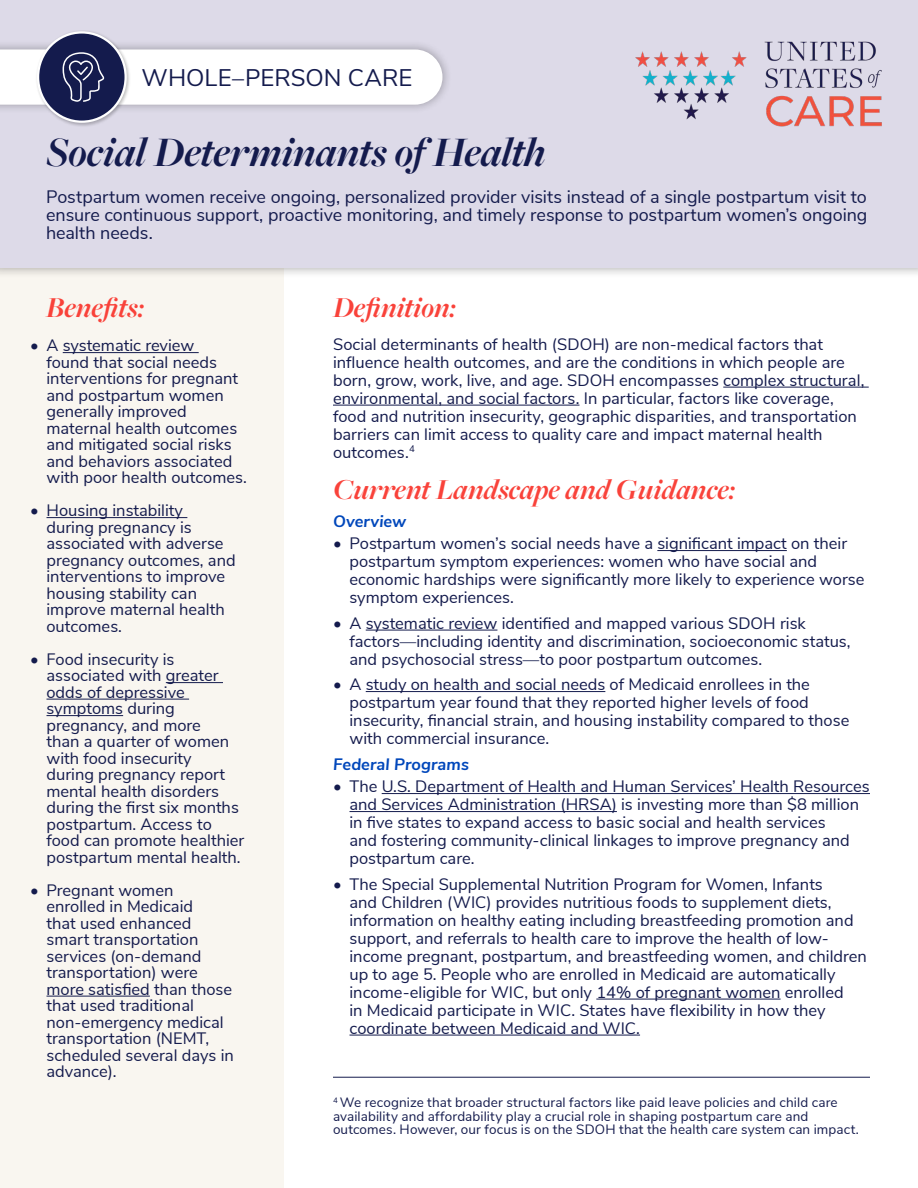
<style>
.page{position:relative;width:918px;height:1188px;background:#fff}
.page>*{position:absolute;margin:0;border:0;box-sizing:border-box;transform-origin:0 0}
.t1{font:italic 700 43.5px "Freight Big Pro";letter-spacing:-.005em;color:#141b4d}
.t2{font:italic 700 30px "Freight Big Pro";color:#f9423a}
.t3{font:24px "Nunito Sans";color:#141b4d}
.t4{font:18px/18px "Nunito Sans";letter-spacing:-.005em;color:#141b4d;text-align:justify}
.t5{font:16.5px/16.5px "Nunito Sans";color:#141b4d}
.t6{font:italic 700 16.5px "Nunito Sans";letter-spacing:.005em;color:#0047bb}
.t7{font:13.5px/13.5px "Nunito Sans";letter-spacing:.01em;color:#141b4d}
</style>
<div class="page">
<div style="left:0;top:255px;width:283px;height:933px;background:#f9f6f0"></div>
<hr style="left:723px;top:387px;width:146px;height:1px;background:#141b4d">
<hr style="left:333px;top:405px;width:246px;height:1px;background:#141b4d">
<hr style="left:657px;top:550px;width:130px;height:1px;background:#141b4d">
<hr style="left:366px;top:630px;width:131px;height:1px;background:#141b4d">
<hr style="left:366px;top:691px;width:239px;height:1px;background:#141b4d">
<hr style="left:382px;top:793px;width:488px;height:1px;background:#141b4d">
<hr style="left:350px;top:811px;width:267px;height:1px;background:#141b4d">
<hr style="left:596px;top:999px;width:185px;height:1px;background:#141b4d">
<hr style="left:350px;top:1035px;width:290px;height:1px;background:#141b4d">
<div style="left:0;top:0;width:918px;height:279px;background:#000;opacity:.37"></div>
<div style="left:0;top:0;width:918px;height:268px;background:#dddae8"></div>
<hr style="left:63px;top:352px;width:136px;height:1px;background:#141b4d">
<hr style="left:46px;top:517px;width:141px;height:1px;background:#141b4d">
<hr style="left:166px;top:682px;width:57px;height:1px;background:#141b4d">
<hr style="left:46px;top:699px;width:143px;height:1px;background:#141b4d">
<hr style="left:46px;top:715px;width:77px;height:1px;background:#141b4d">
<hr style="left:46px;top:996px;width:104px;height:1px;background:#141b4d">
<img style="left:635px;top:41px;width:247px;height:86px">
<div style="left:0;top:40px;width:452px;height:75px;background:#000;opacity:.3"></div>
<div style="left:35px;top:30px;width:96px;height:97px;background:#000;opacity:.24"></div>
<svg style="left:38px;top:32px;width:88px;height:90px;background:#333965"></svg>
<hr style="left:333px;top:1077px;width:537px;height:1px;background:#141b4d">
<svg style="left:0;top:49px;width:443px;height:56px;background:#d6d7e0"></svg>
<h3 class="t3" style="left:142px;top:61px;width:272px">WHOLE–PERSON CARE</h3>
<h1 class="t1" style="left:46px;top:124px;width:501px">Social Determinants of Health</h1>
<p class="t4" style="left:46px;top:187px;width:823px">Postpartum women receive ongoing, personalized provider visits instead of a single postpartum visit to ensure continuous support, proactive monitoring, and timely response to postpartum women’s ongoing health needs.</p>
<h2 class="t2" style="left:46px;top:288px;width:100px">Benefits:</h2>
<p class="t5" style="left:46px;top:336px;width:202px;text-indent:-16px">• A systematic review<br>found that social needs interventions for pregnant and postpartum women generally improved maternal health outcomes and mitigated social risks and behaviors associated with poor health outcomes.</p>
<p class="t5" style="left:46px;top:501px;width:191px;text-indent:-16px">• Housing instability<br>during pregnancy is associated with adverse pregnancy outcomes, and interventions to improve housing stability can improve maternal health outcomes.</p>
<p class="t5" style="left:46px;top:650px;width:199px;text-indent:-16px">• Food insecurity is associated with greater odds of depressive symptoms during pregnancy, and more<br>than a quarter of women with food insecurity<br>during pregnancy report mental health disorders during the first six months postpartum. Access to food can promote healthier postpartum mental health.</p>
<p class="t5" style="left:46px;top:881px;width:189px;text-indent:-16px">• Pregnant women enrolled in Medicaid<br>that used enhanced smart transportation services (on-demand transportation) were more satisfied than those that used traditional non-emergency medical transportation (NEMT, scheduled several days in advance).</p>
<h2 class="t2" style="left:333px;top:288px;width:124px">Definition:</h2>
<p class="t5" style="left:333px;top:334px;width:533px;line-height:18px">Social determinants of health (SDOH) are non-medical factors that influence health outcomes, and are the conditions in which people are born, grow, work, live, and age. SDOH encompasses complex structural, environmental, and social factors. In particular, factors like coverage, food and nutrition insecurity, geographic disparities, and transportation barriers can limit access to quality care and impact maternal health outcomes.<sup>4</sup></p>
<h2 class="t2" style="left:333px;top:470px;width:404px">Current Landscape and Guidance:</h2>
<p class="t6" style="left:333px;top:509px;width:75px">Overview</p>
<p class="t5" style="left:350px;top:534px;width:516px;line-height:18px;text-indent:-16px">• Postpartum women’s social needs have a significant impact on their postpartum symptom experiences: women who have social and economic hardships were significantly more likely to experience worse symptom experiences.</p>
<p class="t5" style="left:350px;top:613px;width:503px;line-height:18px;text-indent:-16px">• A systematic review identified and mapped various SDOH risk factors—including identity and discrimination, socioeconomic status, and psychosocial stress—to poor postpartum outcomes.</p>
<p class="t5" style="left:350px;top:675px;width:501px;line-height:18px;text-indent:-16px">• A study on health and social needs of Medicaid enrollees in the postpartum year found that they reported higher levels of food insecurity, financial strain, and housing instability compared to those with commercial insurance.</p>
<p class="t6" style="left:333px;top:752px;width:138px">Federal Programs</p>
<p class="t5" style="left:350px;top:777px;width:522px;line-height:18px;text-indent:-16px">• The U.S. Department of Health and Human Services’ Health Resources and Services Administration (HRSA) is investing more than $8 million in five states to expand access to basic social and health services<br>and fostering community-clinical linkages to improve pregnancy and postpartum care.</p>
<p class="t5" style="left:350px;top:874px;width:519px;line-height:18px;text-indent:-16px">• The Special Supplemental Nutrition Program for Women, Infants<br>and Children (WIC) provides nutritious foods to supplement diets, information on healthy eating including breastfeeding promotion and support, and referrals to health care to improve the health of low&shy;income pregnant, postpartum, and breastfeeding women, and children up to age 5. People who are enrolled in Medicaid are automatically income-eligible for WIC, but only 14% of pregnant women enrolled<br>in Medicaid participate in WIC. States have flexibility in how they coordinate between Medicaid and WIC.</p>
<p class="t7" style="left:333px;top:1095px;width:527px"><sup>4</sup> We recognize that broader structural factors like paid leave policies and child care availability and affordability play a crucial role in shaping postpartum care and outcomes. However, our focus is on the SDOH that the health care system can impact.</p>
</div>
